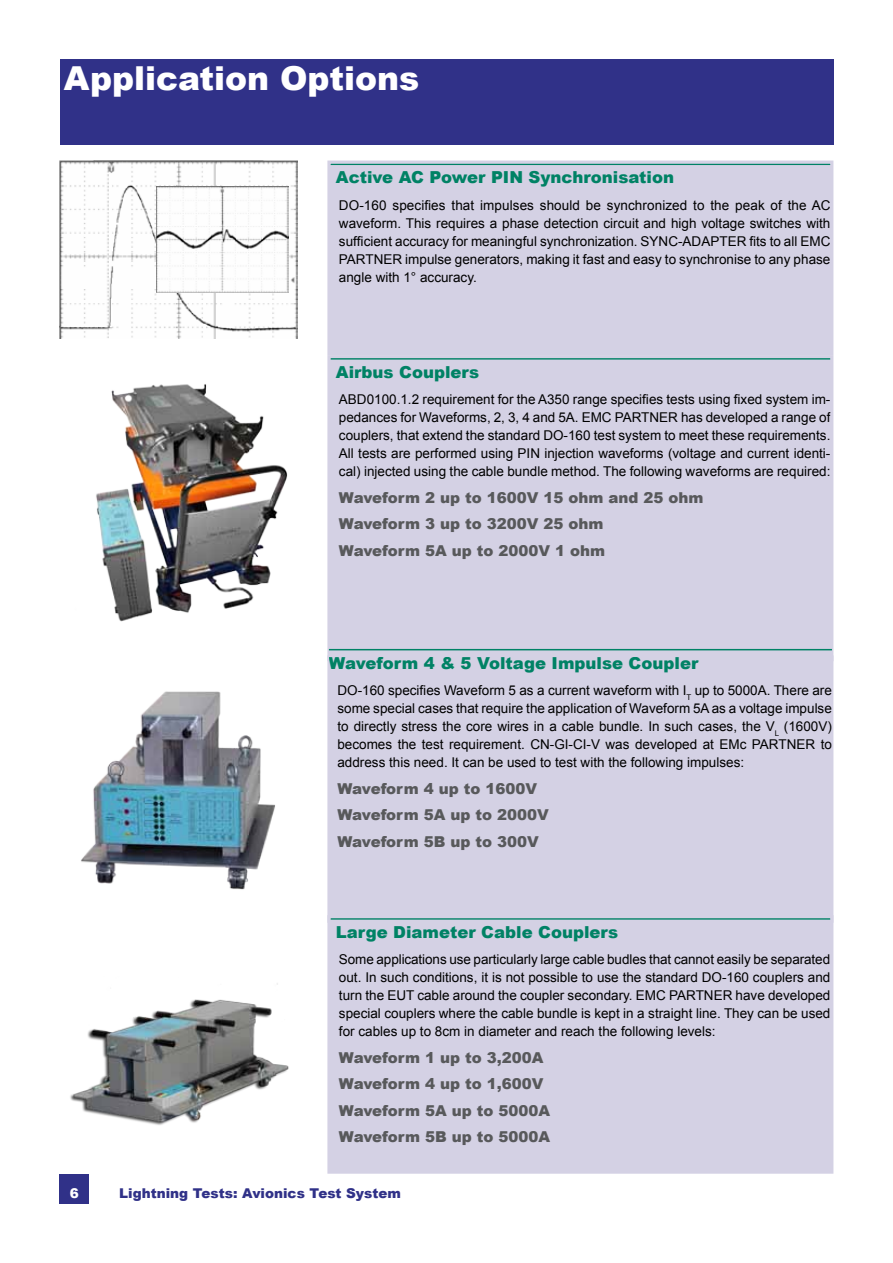
<style>
.page{position:relative;width:893px;height:1263px;background:#fff}
.page>*{position:absolute;margin:0;border:0;box-sizing:border-box;transform-origin:0 0}
.t1{font:900 33px "Arial";color:#fff}
.t2{font:900 16.5px "Arial";color:#008265}
.t3{font:900 15px/26.5px "Arial";color:#58595b}
.t4{font:13.5px/18px "Arial";color:#000;text-align:justify}
.t5{font:900 13.5px "Arial";color:#303188}
.t6{font:900 13.5px "Arial";color:#fff}
</style>
<div class="page">
<div style="left:60px;top:1174px;width:29px;height:29px;background:#303188"></div>
<div style="left:60px;top:60px;width:773px;height:85px;background:#303188"></div>
<div style="left:329px;top:162px;width:503px;height:192px;background:#d4d1e4"></div>
<div style="left:327px;top:161px;width:506px;height:194px;border:3px solid #d4d1e4"></div>
<div style="left:329px;top:357px;width:503px;height:303px;background:#d4d1e4"></div>
<hr style="left:330px;top:358px;width:500px;height:2px;background:#008265">
<div style="left:327px;top:355px;width:506px;height:306px;border:3px solid #d4d1e4"></div>
<img style="left:96px;top:384px;width:192px;height:238px">
<img style="left:81px;top:691px;width:194px;height:199px">
<img style="left:70px;top:983px;width:219px;height:142px">
<img style="left:60px;top:161px;width:238px;height:177px">
<img style="left:156px;top:187px;width:132px;height:106px">
<div style="left:328px;top:656px;width:505px;height:266px;background:#d4d1e4"></div>
<hr style="left:329px;top:649px;width:503px;height:1px;background:#008265">
<div style="left:329px;top:917px;width:503px;height:255px;background:#d4d1e4"></div>
<hr style="left:330px;top:918px;width:500px;height:2px;background:#008265">
<div style="left:327px;top:915px;width:506px;height:259px;border:3px solid #d4d1e4"></div>
<h1 class="t1" style="left:64px;top:54px;width:357px">Application Options</h1>
<p class="t2" style="left:336px;top:165px;width:340px">Active AC Power PIN Synchronisation</p>
<p class="t4" style="left:339px;top:196px;width:493px">DO-160 specifies that impulses should be synchronized to the peak of the AC waveform. This requires a phase detection circuit and high voltage switches with sufficient accuracy for meaningful synchronization. SYNC-ADAPTER fits to all EMC PARTNER impulse generators, making it fast and easy to synchronise to any phase angle with 1° accuracy.</p>
<p class="t2" style="left:336px;top:360px;width:145px">Airbus Couplers</p>
<p class="t4" style="left:339px;top:391px;width:493px">ABD0100.1.2 requirement for the A350 range specifies tests using fixed system im&shy;pedances for Waveforms, 2, 3, 4 and 5A. EMC PARTNER has developed a range of couplers, that extend the standard DO-160 test system to meet these requirements.<br>All tests are performed using PIN injection waveforms (voltage and current identi&shy;cal) injected using the cable bundle method. The following waveforms are required:</p>
<p class="t3" style="left:339px;top:484px;width:366px">Waveform 2 up to 1600V 15 ohm and 25 ohm<br>Waveform 3 up to 3200V 25 ohm<br>Waveform 5A up to 2000V 1 ohm</p>
<p class="t2" style="left:329px;top:651px;width:371px">Waveform 4 &amp; 5 Voltage Impulse Coupler</p>
<p class="t4" style="left:337px;top:682px;width:496px">DO-160 specifies Waveform 5 as a current waveform with I<sub>T</sub> up to 5000A. There are some special cases that require the application of Waveform 5A as a voltage impulse to directly stress the core wires in a cable bundle. In such cases, the V<sub>L</sub> (1600V) becomes the test requirement. CN-GI-CI-V was developed at EMc PARTNER to address this need. It can be used to test with the following impulses:</p>
<p class="t3" style="left:337px;top:775px;width:213px">Waveform 4 up to 1600V<br>Waveform 5A up to 2000V<br>Waveform 5B up to 300V</p>
<p class="t2" style="left:336px;top:920px;width:284px">Large Diameter Cable Couplers</p>
<p class="t4" style="left:339px;top:951px;width:493px">Some applications use particularly large cable budles that cannot easily be separated out. In such conditions, it is not possible to use the standard DO-160 couplers and turn the EUT cable around the coupler secondary. EMC PARTNER have developed special couplers where the cable bundle is kept in a straight line. They can be used for cables up to 8cm in diameter and reach the following levels:</p>
<p class="t3" style="left:339px;top:1044px;width:213px">Waveform 1 up to 3,200A<br>Waveform 4 up to 1,600V<br>Waveform 5A up to 5000A<br>Waveform 5B up to 5000A</p>
<p class="t6" style="left:70px;top:1183px;width:11px">6</p>
<p class="t5" style="left:119px;top:1183px;width:283px">Lightning Tests: Avionics Test System</p>
</div>
